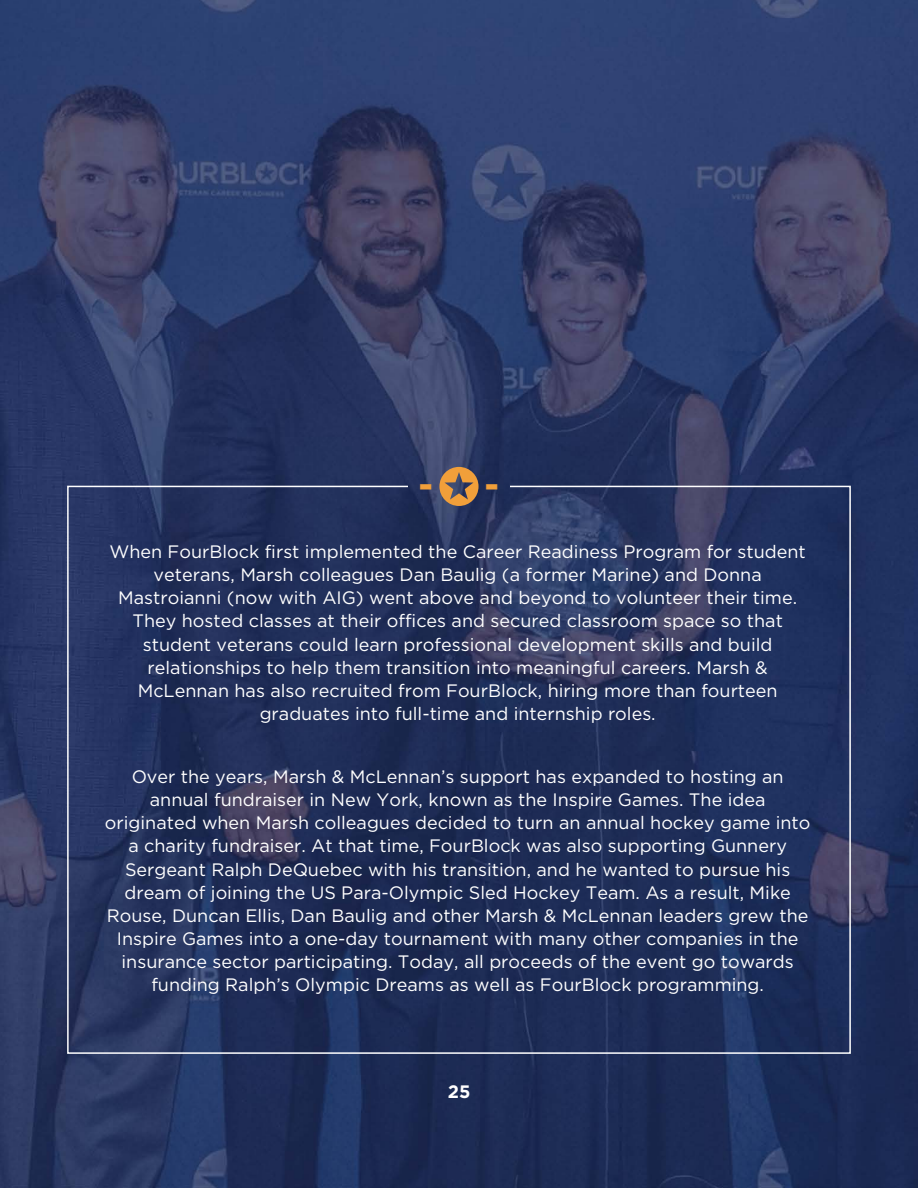
<style>
.page{position:relative;width:918px;height:1188px;background:#fff}
.page>*{position:absolute;margin:0;border:0;box-sizing:border-box;transform-origin:0 0}
.t1{font:700 36px "Gotham";color:#f19f3a}
.t2{font:18px/23.1px "Gotham";color:#fff;text-align:center}
.t3{font:700 18px "Gotham";color:#fff}
</style>
<div class="page">
<img style="left:0;top:0;width:918px;height:1188px">
<svg style="left:66px;top:485px;width:786px;height:570px;background:#23315b"></svg>
<svg style="left:439px;top:467px;width:40px;height:39px;background:#a4784d"></svg>
<h1 class="t1" style="left:418px;top:462px;width:82px">- -</h1>
<p class="t2" style="left:109px;top:540px;width:698px">When FourBlock first implemented the Career Readiness Program for student veterans, Marsh colleagues Dan Baulig (a former Marine) and Donna Mastroianni (now with AIG) went above and beyond to volunteer their time.<br>They hosted classes at their offices and secured classroom space so that student veterans could learn professional development skills and build relationships to help them transition into meaningful careers. Marsh &amp; McLennan has also recruited from FourBlock, hiring more than fourteen graduates into full-time and internship roles.</p>
<p class="t2" style="left:105px;top:765px;width:707px">Over the years, Marsh &amp; McLennan’s support has expanded to hosting an annual fundraiser in New York, known as the Inspire Games. The idea originated when Marsh colleagues decided to turn an annual hockey game into a charity fundraiser. At that time, FourBlock was also supporting Gunnery Sergeant Ralph DeQuebec with his transition, and he wanted to pursue his dream of joining the US Para-Olympic Sled Hockey Team. As a result, Mike Rouse, Duncan Ellis, Dan Baulig and other Marsh &amp; McLennan leaders grew the Inspire Games into a one-day tournament with many other companies in the insurance sector participating. Today, all proceeds of the event go towards funding Ralph’s Olympic Dreams as well as FourBlock programming.</p>
<p class="t3" style="left:448px;top:1079px;width:24px">25</p>
</div>
